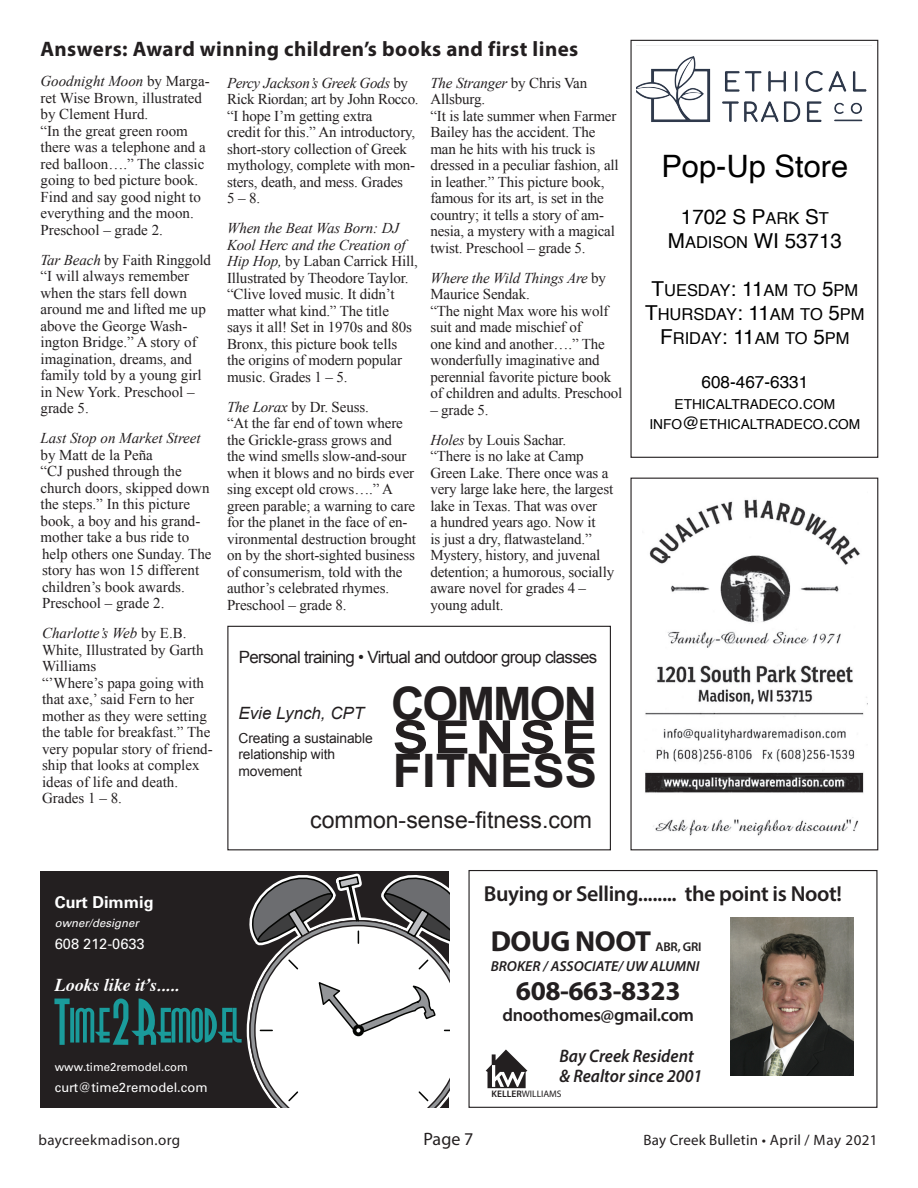
<style>
.page{position:relative;width:918px;height:1188px;background:#fff}
.page>*{position:absolute;margin:0;border:0;box-sizing:border-box;transform-origin:0 0}
.t1{font:700 46.05px/33.8px "Arial";color:#231f20;text-align:justify}
.t2{font:30.9px "Helvetica";color:#000}
.t3{font:700 28.95px "Myriad Pro";letter-spacing:-.015em;color:#231f20}
.t4{font:700 27.15px "Myriad Pro";letter-spacing:-.015em;color:#231f20}
.t5{font:23.1px "Arial";color:#231f20}
.t6{font:600 21.75px "Myriad Pro";letter-spacing:-.015em;color:#231f20}
.t7{font:700 21px "Myriad Pro";letter-spacing:.02em;color:#231f20}
.t8{font:20.55px/24px "Helvetica";color:#000;text-align:center}
.t9{font:italic 600 18.15px/20px "Myriad Pro";color:#231f20;scale:.94 1}
.t10{font:600 18.15px "Myriad Pro";letter-spacing:-.015em;color:#231f20}
.t11{font:italic 700 18px "Times";color:#fff}
.t12{font:18px "Myriad Pro";color:#231f20}
.t13{font:17.1px "Helvetica";color:#000}
.t14{font:16.95px "Arial";letter-spacing:-.04em;color:#231f20}
.t15{font:italic 16.95px "Arial";color:#231f20}
.t16{font:16.5px/24px "Helvetica";color:#000;text-align:center}
.t17{font:700 16.5px "Univers LT Std";color:#fff}
.t18{font:15px/16.5px "Times New Roman";letter-spacing:-.01em;color:#231f20}
.t19{font:italic 15px/16.5px "Times New Roman";letter-spacing:-.01em;color:#231f20}
.t20{font:15px "Myriad Pro";letter-spacing:.025em;color:#231f20}
.t21{font:14.85px "Univers LT Std";color:#fff}
.t22{font:italic 600 14.55px "Myriad Pro";color:#231f20}
.t23{font:13.8px/16.6px "Arial";letter-spacing:-.01em;color:#231f20}
.t24{font:13.65px/20.5px "Helvetica";color:#000;text-align:center}
.t25{font:13.2px "Univers LT Std";color:#fff}
.t26{font:600 12.75px "Myriad Pro";letter-spacing:-.015em;color:#231f20}
.t27{font:11.55px "Univers LT Std";color:#fff}
.t28{font:italic 11.55px "Univers LT Std";color:#fff}
.t29{font:9.45px "Myriad Pro";color:#231f20}
.s1{font-style:italic}
.s2{font-style:normal}
.s3{font-size:16.5px}
.s4{font-size:20.55px}
.s5{font-size:17.1px}
.s6{font-weight:600}
</style>
<div class="page">
<img style="left:730px;top:918px;width:124px;height:157px">
<svg style="left:486px;top:1050px;width:41px;height:38px"></svg>
<div style="left:468px;top:870px;width:410px;height:238px;border:1px solid #231f20"></div>
<img style="left:645px;top:499px;width:223px;height:337px">
<div style="left:630px;top:478px;width:248px;height:372px;border:1px solid #231f20"></div>
<div style="left:630px;top:40px;width:248px;height:418px;border:1px solid #231f20"></div>
<img style="left:636px;top:56px;width:231px;height:66px">
<div style="left:40px;top:871px;width:409px;height:237px;background:#231f20"></div>
<svg style="left:54px;top:874px;width:395px;height:234px"></svg>
<div style="left:227px;top:626px;width:384px;height:224px;border:1px solid #231f20"></div>
<p class="t7" style="left:40px;top:35px;width:539px">Answers: Award winning children’s books and first lines</p>
<p class="t18" style="left:40px;top:73px;width:171px"><span class="s1">Goodnight Moon</span> by Marga&shy;ret Wise Brown, illustrated by Clement Hurd.</p>
<p class="t18" style="left:40px;top:122px;width:167px">“In the great green room there was a telephone and a red balloon….” The classic going to bed picture book.<br>Find and say good night to everything and the moon.<br>Preschool – grade 2.</p>
<p class="t18" style="left:40px;top:251px;width:172px"><span class="s1">Tar Beach</span> by Faith Ringgold</p>
<p class="t18" style="left:40px;top:268px;width:167px">“I will always remember when the stars fell down around me and lifted me up above the George Wash&shy;ington Bridge.” A story of imagination, dreams, and family told by a young girl in New York. Preschool – grade 5.</p>
<p class="t19" style="left:40px;top:430px;width:162px">Last Stop on Market Street <span class="s2">by Matt de la Peña</span></p>
<p class="t18" style="left:40px;top:463px;width:173px">“CJ pushed through the church doors, skipped down the steps.” In this picture book, a boy and his grand&shy;mother take a bus ride to help others one Sunday. The story has won 15 different children’s book awards.<br>Preschool – grade 2.</p>
<p class="t18" style="left:42px;top:625px;width:163px"><span class="s1">Charlotte’s Web</span> by E.B.<br>White, Illustrated by Garth<br>Williams</p>
<p class="t18" style="left:42px;top:674px;width:172px">“’Where’s papa going with that axe,’ said Fern to her mother as they were setting the table for breakfast.” The very popular story of friend&shy;ship that looks at complex ideas of life and death.<br>Grades 1 – 8.</p>
<p class="t18" style="left:227px;top:74px;width:193px"><span class="s1">Percy Jackson’s Greek Gods</span> by<br>Rick Riordan; art by John Rocco.</p>
<p class="t18" style="left:227px;top:107px;width:190px">“I hope I’m getting extra<br>credit for this.” An introductory, short-story collection of Greek mythology, complete with mon&shy;sters, death, and mess. Grades<br>5 – 8.</p>
<p class="t19" style="left:227px;top:220px;width:192px">When the Beat Was Born: DJ<br>Kool Herc and the Creation of<br>Hip Hop, <span class="s2">by Laban Carrick Hill,<br>Illustrated by Theodore Taylor.</span></p>
<p class="t18" style="left:227px;top:286px;width:186px">“Clive loved music. It didn’t matter what kind.” The title says it all! Set in 1970s and 80s<br>Bronx, this picture book tells the origins of modern popular music. Grades 1 – 5.</p>
<p class="t18" style="left:227px;top:398px;width:143px"><span class="s1">The Lorax</span> by Dr. Seuss.</p>
<p class="t18" style="left:227px;top:415px;width:190px">“At the far end of town where the Grickle-grass grows and<br>the wind smells slow-and-sour when it blows and no birds ever sing except old crows….” A green parable; a warning to care for the planet in the face of en&shy;vironmental destruction brought on by the short-sighted business of consumerism, told with the author’s celebrated rhymes.<br>Preschool – grade 8.</p>
<p class="t18" style="left:430px;top:74px;width:158px"><span class="s1">The Stranger</span> by Chris Van<br>Allsburg.</p>
<p class="t18" style="left:430px;top:107px;width:190px">“It is late summer when Farmer<br>Bailey has the accident. The man he hits with his truck is dressed in a peculiar fashion, all in leather.” This picture book, famous for its art, is set in the country; it tells a story of am&shy;nesia, a mystery with a magical twist. Preschool – grade 5.</p>
<p class="t19" style="left:430px;top:269px;width:177px">Where the Wild Things Are <span class="s2">by<br>Maurice Sendak.</span></p>
<p class="t18" style="left:430px;top:302px;width:194px">“The night Max wore his wolf suit and made mischief of<br>one kind and another….” The wonderfully imaginative and perennial favorite picture book of children and adults. Preschool</p>
<p class="t18" style="left:430px;top:401px;width:60px">– grade 5.</p>
<p class="t18" style="left:430px;top:431px;width:138px"><span class="s1">Holes</span> by Louis Sachar.</p>
<p class="t18" style="left:430px;top:448px;width:185px">“There is no lake at Camp<br>Green Lake. There once was a very large lake here, the largest lake in Texas. That was over<br>a hundred years ago. Now it<br>is just a dry, flatwasteland.”<br>Mystery, history, and juvenal detention; a humorous, socially aware novel for grades 4 – young adult.</p>
<p class="t14" style="left:239px;top:646px;width:360px">Personal training • Virtual and outdoor group classes</p>
<p class="t1" style="left:391px;top:688px;width:207px">COMMON SENSE FITNESS</p>
<p class="t15" style="left:239px;top:702px;width:127px">Evie Lynch, CPT</p>
<p class="t23" style="left:239px;top:730px;width:136px">Creating a sustainable relationship with movement</p>
<p class="t5" style="left:310px;top:805px;width:283px">common-sense-fitness.com</p>
<p class="t2" style="left:661px;top:143px;width:189px">Pop-Up Store</p>
<p class="t8" style="left:668px;top:206px;width:176px">1702 S P<span class="s3">ARK</span> S<span class="s3">T<br></span>M<span class="s3">ADISON</span> WI 53713</p>
<p class="t16" style="left:645px;top:279px;width:221px"><span class="s4">T</span>UESDAY<span class="s4">: 11</span>AM TO <span class="s4">5</span>PM<br><span class="s4">T</span>HURSDAY<span class="s4">: 11</span>AM TO <span class="s4">5</span>PM<br><span class="s4">F</span>RIDAY<span class="s4">: 11</span>AM TO <span class="s4">5</span>PM</p>
<p class="t13" style="left:702px;top:369px;width:108px">608-467-6331</p>
<p class="t24" style="left:649px;top:394px;width:212px">ETHICALTRADECO<span class="s5">.</span>COM<br>INFO<span class="s5">@</span>ETHICALTRADECO<span class="s5">.</span>COM</p>
<p class="t17" style="left:55px;top:892px;width:100px">Curt Dimmig</p>
<p class="t28" style="left:55px;top:916px;width:85px">owner/designer</p>
<p class="t21" style="left:55px;top:935px;width:91px">608 212-0633</p>
<p class="t11" style="left:55px;top:968px;width:126px">Looks like it’s.....</p>
<p class="t27" style="left:55px;top:1060px;width:134px">www.time2remodel.com</p>
<p class="t25" style="left:55px;top:1079px;width:154px">curt@time2remodel.com</p>
<p class="t6" style="left:484px;top:880px;width:360px">Buying or Selling........ the point is Noot!</p>
<p class="t3" style="left:491px;top:922px;width:162px">DOUG NOOT</p>
<p class="t26" style="left:656px;top:938px;width:48px">ABR, GRI</p>
<p class="t22" style="left:491px;top:956px;width:210px">BROKER / ASSOCIATE/ UW ALUMNI</p>
<p class="t4" style="left:516px;top:973px;width:166px">608-663-8323</p>
<p class="t10" style="left:502px;top:1004px;width:193px">dnoothomes@gmail.com</p>
<p class="t9" style="left:560px;top:1046px;width:153px">Bay Creek Resident &amp; Realtor since 2001</p>
<p class="t29" style="left:492px;top:1088px;width:72px"><span class="s6">KELLER</span>WILLIAMS</p>
<p class="t20" style="left:38px;top:1131px;width:143px">baycreekmadison.org</p>
<p class="t12" style="left:424px;top:1128px;width:51px">Page 7</p>
<p class="t20" style="left:644px;top:1131px;width:235px">Bay Creek Bulletin • April / May 2021</p>
</div>
